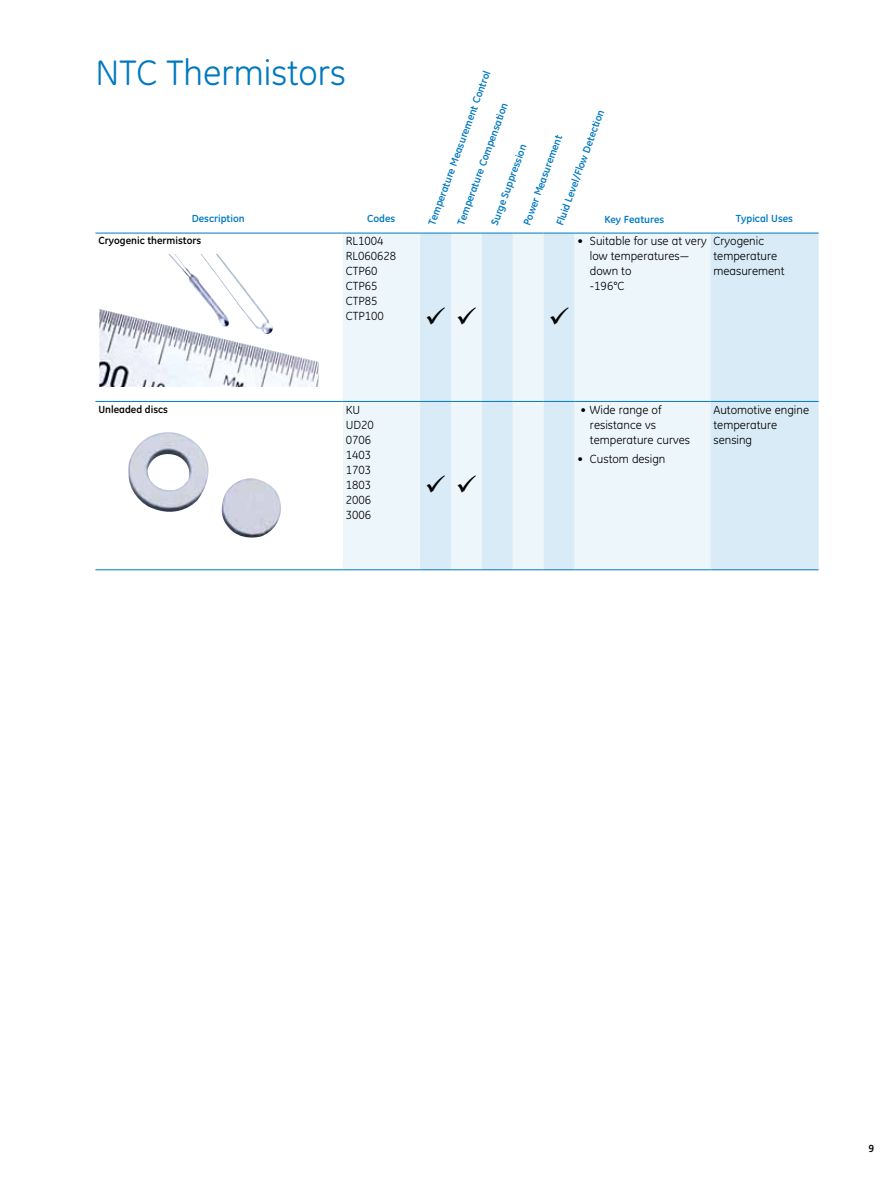
<style>
.page{position:relative;width:891px;height:1188px;background:#fff}
.page>*{position:absolute;margin:0;border:0;box-sizing:border-box;transform-origin:0 0}
.t1{font:36px "GE Inspira";color:#0079c1}
.t2{font:12px/15px "GE Inspira";color:#000}
.t3{font:700 10.5px "GE Inspira";color:#0079c1}
.t4{font:700 10.5px "GE Inspira";color:#000}
</style>
<div class="page">
<div style="left:343px;top:234px;width:77px;height:335px;background:#edf6fb"></div>
<svg style="left:420px;top:234px;width:399px;height:335px;fill:#e6f2f9"></svg>
<hr style="left:95px;top:233px;width:248px;height:1px;background:#0079c1">
<hr style="left:95px;top:401px;width:248px;height:1px;background:#0079c1">
<hr style="left:95px;top:569px;width:248px;height:1px;background:#0079c1">
<hr style="left:343px;top:233px;width:77px;height:1px;background:#0079c1">
<hr style="left:343px;top:401px;width:77px;height:1px;background:#0079c1">
<hr style="left:343px;top:569px;width:77px;height:1px;background:#0079c1">
<hr style="left:420px;top:233px;width:31px;height:1px;background:#0079c1">
<hr style="left:420px;top:401px;width:31px;height:1px;background:#0079c1">
<hr style="left:420px;top:569px;width:31px;height:1px;background:#0079c1">
<hr style="left:451px;top:233px;width:31px;height:1px;background:#0079c1">
<hr style="left:451px;top:401px;width:31px;height:1px;background:#0079c1">
<hr style="left:451px;top:569px;width:31px;height:1px;background:#0079c1">
<hr style="left:482px;top:233px;width:31px;height:1px;background:#0079c1">
<hr style="left:482px;top:401px;width:31px;height:1px;background:#0079c1">
<hr style="left:482px;top:569px;width:31px;height:1px;background:#0079c1">
<hr style="left:513px;top:233px;width:31px;height:1px;background:#0079c1">
<hr style="left:513px;top:401px;width:31px;height:1px;background:#0079c1">
<hr style="left:513px;top:569px;width:31px;height:1px;background:#0079c1">
<hr style="left:544px;top:233px;width:31px;height:1px;background:#0079c1">
<hr style="left:544px;top:401px;width:31px;height:1px;background:#0079c1">
<hr style="left:544px;top:569px;width:31px;height:1px;background:#0079c1">
<hr style="left:575px;top:233px;width:135px;height:1px;background:#0079c1">
<hr style="left:575px;top:401px;width:135px;height:1px;background:#0079c1">
<hr style="left:575px;top:569px;width:135px;height:1px;background:#0079c1">
<hr style="left:710px;top:233px;width:109px;height:1px;background:#0079c1">
<hr style="left:710px;top:401px;width:109px;height:1px;background:#0079c1">
<hr style="left:710px;top:569px;width:109px;height:1px;background:#0079c1">
<img style="left:99px;top:254px;width:220px;height:133px">
<img style="left:128px;top:432px;width:153px;height:106px">
<svg style="left:427px;top:307px;width:49px;height:17px"></svg>
<svg style="left:550px;top:307px;width:19px;height:17px"></svg>
<svg style="left:427px;top:475px;width:49px;height:18px"></svg>
<h1 class="t1" style="left:95px;top:52px;width:252px">NTC Thermistors</h1>
<p class="t3" style="left:192px;top:211px;width:55px">Description</p>
<p class="t3" style="left:367px;top:211px;width:30px">Codes</p>
<p class="t3" style="left:425px;top:222px;width:165px;rotate:-70deg">Temperature Measurement Control</p>
<p class="t3" style="left:454px;top:222px;width:131px;rotate:-70deg">Temperature Compensation</p>
<p class="t3" style="left:553px;top:222px;width:123px;rotate:-70deg">Fluid Level/Flow Detection</p>
<p class="t3" style="left:520px;top:222px;width:97px;rotate:-70deg">Power Measurement</p>
<p class="t3" style="left:488px;top:222px;width:87px;rotate:-70deg">Surge Suppression</p>
<p class="t3" style="left:604px;top:213px;width:61px">Key Features</p>
<p class="t3" style="left:736px;top:212px;width:59px">Typical Uses</p>
<p class="t4" style="left:98px;top:234px;width:104px">Cryogenic thermistors</p>
<p class="t2" style="left:346px;top:234px;width:52px">RL1004<br>RL060628<br>CTP60<br>CTP65<br>CTP85<br>CTP100</p>
<p class="t2" style="left:590px;top:234px;width:118px;text-indent:-12px">• Suitable for use at very low temperatures— down to<br>-196°C</p>
<p class="t2" style="left:713px;top:234px;width:73px">Cryogenic temperature measurement</p>
<p class="t4" style="left:98px;top:402px;width:71px">Unleaded discs</p>
<p class="t2" style="left:346px;top:402px;width:30px">KU<br>UD20<br>0706<br>1403<br>1703<br>1803<br>2006<br>3006</p>
<p class="t2" style="left:590px;top:402px;width:102px;text-indent:-9px">• Wide range of resistance vs temperature curves</p>
<p class="t2" style="left:578px;top:452px;width:89px">• Custom design</p>
<p class="t2" style="left:713px;top:402px;width:97px">Automotive engine temperature sensing</p>
<p class="t4" style="left:869px;top:1141px;width:7px">9</p>
</div>
